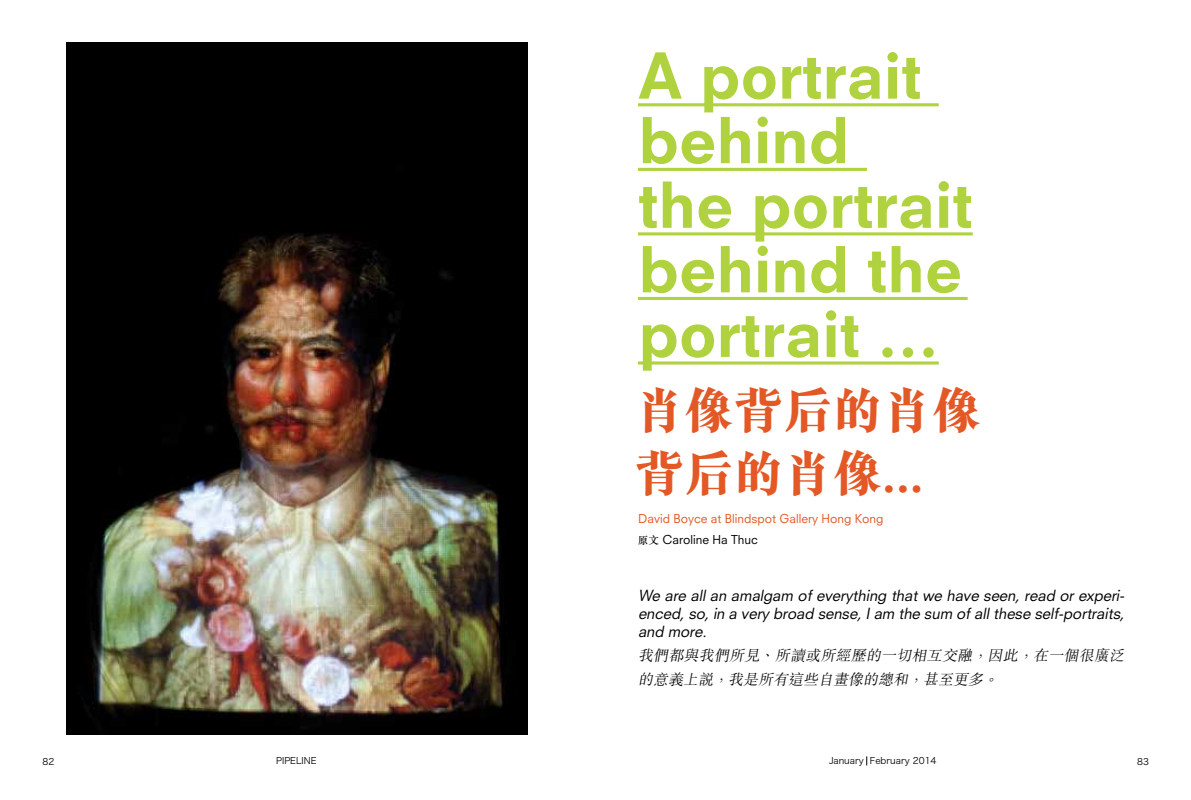
<style>
.page{position:relative;width:1191px;height:800px;background:#fff}
.page>*{position:absolute;margin:0;border:0;box-sizing:border-box;transform-origin:0 0}
.t1{font:800 61.5px/64.5px "Neuzeit S";color:#afd23e}
.t2{font:800 49.5px/63px "M Sung HK";color:#e35825}
.t3{font:italic 15px/18px "Neuzeit S";color:#000;text-align:justify}
.t4{font:italic 300 15px/24px "M Sung HK";color:#000}
.t5{font:12px/21px "Neuzeit S";color:#e35825}
.t6{font:9px "Hira Kaku Pro W3";color:#000}
.s1{font-family:"M Sung HK";font-weight:500;font-size:10.5px;color:#000}
.s2{color:#000}
</style>
<div class="page">
<hr style="left:638px;top:103px;width:300px;height:3px;background:#afd23e">
<hr style="left:638px;top:168px;width:229px;height:3px;background:#afd23e">
<hr style="left:638px;top:232px;width:334px;height:3px;background:#afd23e">
<hr style="left:638px;top:297px;width:329px;height:3px;background:#afd23e">
<hr style="left:638px;top:361px;width:300px;height:3px;background:#afd23e">
<img style="left:66px;top:43px;width:461px;height:691px">
<h1 class="t1" style="left:638px;top:43px;width:336px">A portrait behind<br>the portrait behind the portrait …</h1>
<h2 class="t2" style="left:634px;top:377px;width:348px">肖像背后的肖像背后的肖像...</h2>
<p class="t5" style="left:638px;top:508px;width:247px">David Boyce at Blindspot Gallery Hong Kong<span class="s1">原文</span> <span class="s2">Caroline Ha Thuc</span></p>
<p class="t3" style="left:638px;top:586px;width:491px">We are all an amalgam of everything that we have seen, read or experi&shy;enced,so,in a very broad sense,Iam the sum ofallthese self-portraits, and more.</p>
<p class="t4" style="left:638px;top:642px;width:491px">我們都與我們所見、所讀或所經歷的一切相互交融，因此，在一個很廣泛的意義上說，我是所有這些自畫像的總和，甚至更多。</p>
<p class="t6" style="left:43px;top:753px;width:13px">82</p>
<p class="t6" style="left:276px;top:752px;width:42px">PIPELINE</p>
<p class="t6" style="left:829px;top:752px;width:109px">January February 2014</p>
<p class="t6" style="left:1137px;top:753px;width:13px">83</p>
</div>
